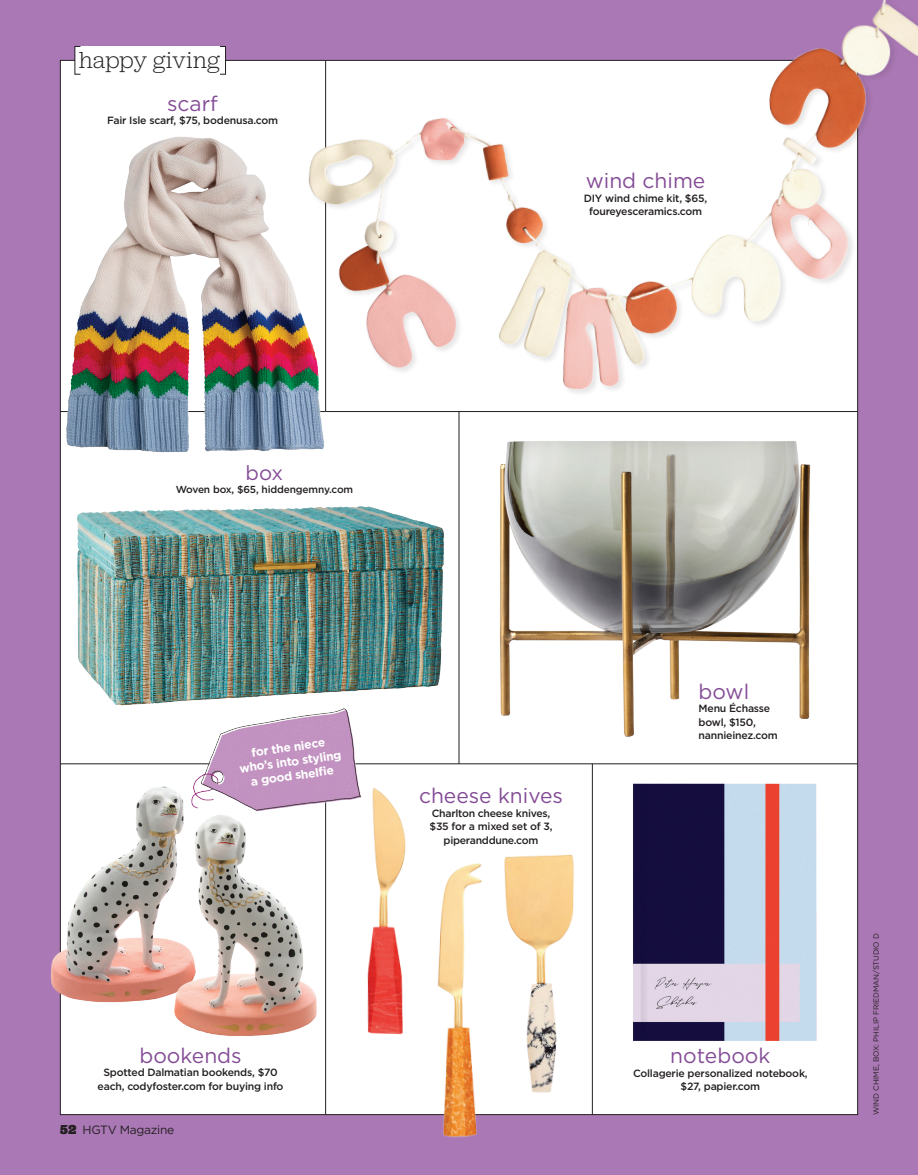
<style>
.page{position:relative;width:918px;height:1175px;background:#fff}
.page>*{position:absolute;margin:0;border:0;box-sizing:border-box;transform-origin:0 0}
.slug_turn_black{font:300 24px "Jubilat";letter-spacing:.015em;color:#231f20}
.curb_subhed{font:21px "Gotham";color:#844c96}
.curb_subhed-2{font:20.25px "Gotham";color:#844c96}
.SHOPPING_SOURCES_LIN{font:700 12px/14.2px "Gotham";color:#fff;text-align:center}
.t1{font:12px "Gotham";letter-spacing:-.025em;color:#231f20}
.curb_subhed-3{font:500 10.5px/13.5px "Gotham";letter-spacing:-.02em;color:#231f20;text-align:center}
.curb_subhed-4{font:500 10.2px "Gotham";letter-spacing:-.015em;color:#231f20}
.gutter_credit{font:7.5px "Gotham";letter-spacing:-.01em;color:#231f20}
.s1{font-family:"Jubilat";font-weight:900;font-size:13.5px}
</style>
<div class="page">
<div style="left:0;top:0;width:918px;height:1174px;background:#aa78b4"></div>
<div style="left:60px;top:60px;width:798px;height:1054px;background:#fff"></div>
<img style="left:77px;top:506px;width:367px;height:200px">
<hr style="left:60px;top:763px;width:798px;height:1px;background:#231f20">
<hr style="left:325px;top:763px;width:1px;height:351px;background:#231f20">
<hr style="left:459px;top:411px;width:1px;height:353px;background:#231f20">
<hr style="left:592px;top:763px;width:1px;height:351px;background:#231f20">
<img style="left:367px;top:809px;width:39px;height:225px">
<img style="left:497px;top:854px;width:89px;height:262px">
<img style="left:419px;top:863px;width:78px;height:274px">
<img style="left:50px;top:740px;width:128px;height:273px">
<img style="left:167px;top:809px;width:150px;height:227px">
<img style="left:500px;top:441px;width:311px;height:296px">
<img style="left:59px;top:114px;width:266px;height:373px">
<div style="left:75px;top:46px;width:151px;height:29px;background:#fff"></div>
<div style="left:220px;top:46px;width:6px;height:29px;border:1px solid #231f20"></div>
<img style="left:633px;top:783px;width:184px;height:258px">
<img style="left:285px;top:0;width:633px;height:420px">
<img style="left:178px;top:686px;width:217px;height:153px">
<p class="slug_turn_black" style="left:79px;top:45px;width:142px">happy giving</p>
<p class="curb_subhed" style="left:167px;top:90px;width:52px">scarf</p>
<p class="curb_subhed-3" style="left:107px;top:113px;width:173px">Fair Isle scarf, $75, bodenusa.com</p>
<p class="curb_subhed" style="left:586px;top:167px;width:121px">wind chime</p>
<p class="curb_subhed-3" style="left:584px;top:191px;width:125px">DIY wind chime kit, $65, foureyesceramics.com</p>
<p class="curb_subhed-2" style="left:246px;top:459px;width:39px">box</p>
<p class="curb_subhed-4" style="left:176px;top:482px;width:179px">Woven box, $65, hiddengemny.com</p>
<p class="SHOPPING_SOURCES_LIN" style="left:236px;top:747px;width:104px;rotate:-8deg">for the niece who’s into styling a good shelfi e</p>
<p class="curb_subhed" style="left:139px;top:1042px;width:104px">bookends</p>
<p class="curb_subhed-3" style="left:98px;top:1065px;width:187px">Spotted Dalmatian bookends, $70 each, codyfoster.com for buying info</p>
<p class="t1" style="left:60px;top:1121px;width:116px"><span class="s1">52</span> HGTV Magazine</p>
<p class="curb_subhed" style="left:419px;top:782px;width:145px">cheese knives</p>
<p class="curb_subhed-3" style="left:430px;top:806px;width:124px">Charlton cheese knives, $35 for a mixed set of 3, piperanddune.com</p>
<p class="curb_subhed" style="left:699px;top:677px;width:52px">bowl</p>
<p class="curb_subhed-3" style="left:699px;top:701px;width:81px;text-align:left">Menu Échasse bowl, $150, nannieinez.com</p>
<p class="curb_subhed" style="left:670px;top:1042px;width:102px">notebook</p>
<p class="curb_subhed-3" style="left:633px;top:1066px;width:176px">Collagerie personalized notebook, $27, papier.com</p>
<p class="gutter_credit" style="left:872px;top:1114px;width:183px;rotate:-90deg">WIND CHIME, BOX: PHILIP FRIEDMAN/STUDIO D</p>
</div>
